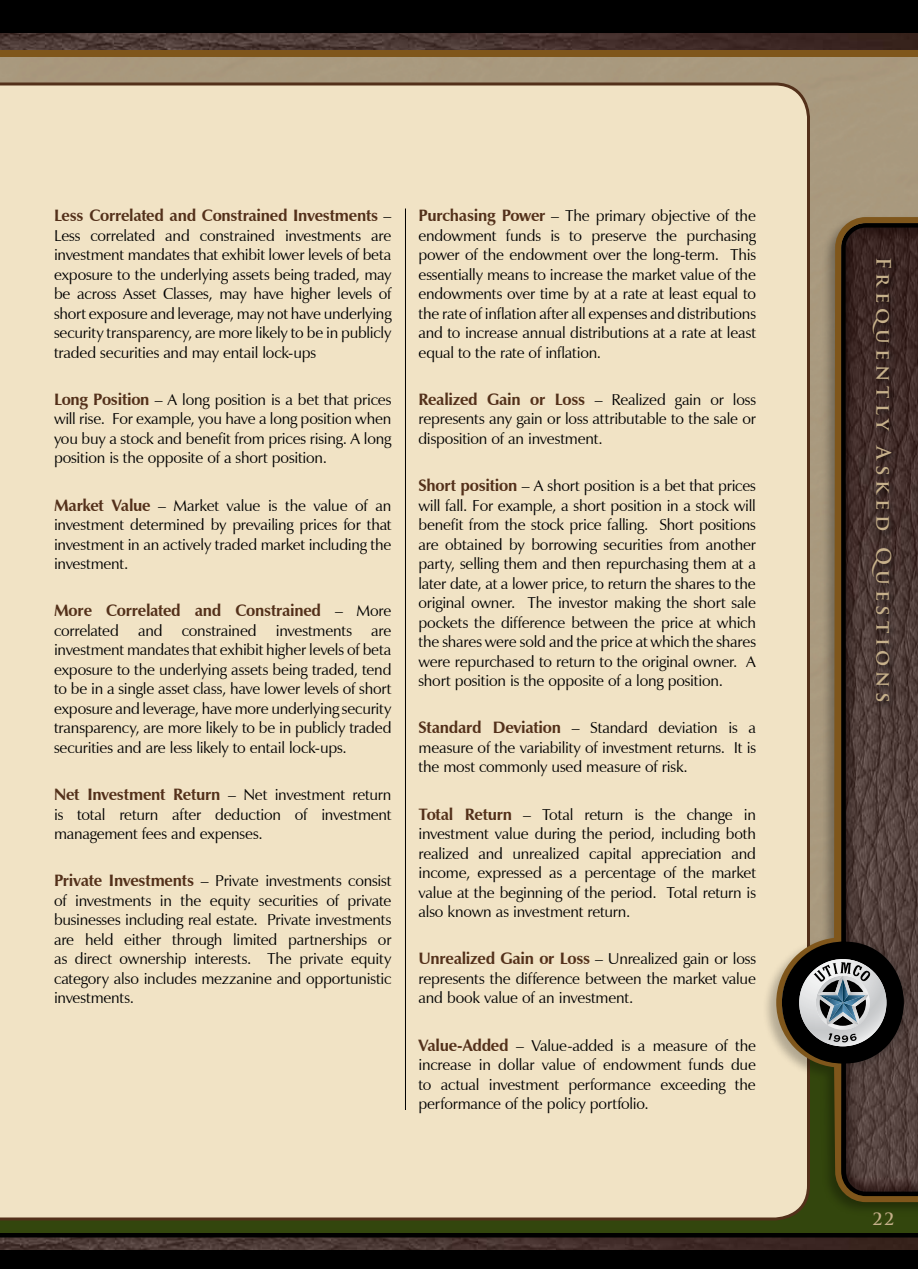
<style>
.page{position:relative;width:918px;height:1269px;background:#fff}
.page>*{position:absolute;margin:0;border:0;box-sizing:border-box;transform-origin:0 0}
.t1{font:700 19.5px "Trajan Pro";letter-spacing:.24em;color:#c7b18b}
.t2{font:700 16.5px "Zapf Humanist 601 BT";letter-spacing:-.015em;color:#53301a}
.t3{font:700 16.5px "Trajan Pro";color:#c7b18b}
.t4{font:15.75px/19.5px "Zapf Humanist 601 BT";letter-spacing:-.015em;color:#000;text-align:justify}
.s1{font-weight:400;font-size:15.75px;color:#000}
.s2{font-weight:700;font-size:16.5px;color:#53301a}
</style>
<div class="page">
<img style="left:0;top:33px;width:918px;height:18px">
<div style="left:0;top:0;width:918px;height:33px;background:#000"></div>
<div style="left:0;top:51px;width:918px;height:6px;background:#7f561b"></div>
<img style="left:0;top:1238px;width:918px;height:12px">
<svg style="left:0;top:1218px;width:918px;height:20px;background:#27330a"></svg>
<div style="left:0;top:1250px;width:918px;height:19px;background:#000"></div>
<div style="left:0;top:82px;width:810px;height:1138px;background:#f1e3c5"></div>
<hr style="left:405px;top:208px;width:1px;height:902px;background:#000">
<div style="left:761px;top:214px;width:157px;height:1004px;background:#000;opacity:.3"></div>
<svg style="left:776px;top:217px;width:142px;height:985px;background:#806f5c"></svg>
<svg style="left:782px;top:942px;width:122px;height:121px;background:#5e5d5a"></svg>
<div style="left:868px;top:256px;width:33px;height:455px;background:#000;opacity:.75"></div>
<p class="t2" style="left:54px;top:205px;width:339px">Less Correlated and Constrained Investments <span class="s1">–</span></p>
<p class="t4" style="left:54px;top:225px;width:339px">Less correlated and constrained investments are investment mandates that exhibit lower levels of beta exposure to the underlying assets being traded, may be across Asset Classes, may have higher levels of short exposure and leverage, may not have underlying security transparency, are more likely to be in publicly traded securities and may entail lock-ups</p>
<p class="t4" style="left:54px;top:390px;width:339px"><span class="s2">Long Position</span> – A long position is a bet that prices will rise. For example, you have a long position when you buy a stock and benefit from prices rising. A long position is the opposite of a short position.</p>
<p class="t4" style="left:54px;top:495px;width:339px"><span class="s2">Market Value</span> – Market value is the value of an investment determined by prevailing prices for that investment in an actively traded market including the investment.</p>
<p class="t2" style="left:54px;top:600px;width:339px">More Correlated and Constrained <span class="s1">– More</span></p>
<p class="t4" style="left:54px;top:621px;width:339px">correlated and constrained investments are investment mandates that exhibit higher levels of beta exposure to the underlying assets being traded, tend to be in a single asset class, have lower levels of short exposure and leverage, have more underlying security transparency, are more likely to be in publicly traded securities and are less likely to entail lock-ups.</p>
<p class="t4" style="left:54px;top:785px;width:339px"><span class="s2">Net Investment Return</span> – Net investment return is total return after deduction of investment management fees and expenses.</p>
<p class="t4" style="left:54px;top:871px;width:339px"><span class="s2">Private Investments</span> – Private investments consist of investments in the equity securities of private businesses including real estate. Private investments are held either through limited partnerships or as direct ownership interests. The private equity category also includes mezzanine and opportunistic investments.</p>
<p class="t4" style="left:418px;top:206px;width:339px"><span class="s2">Purchasing Power</span> – The primary objective of the endowment funds is to preserve the purchasing power of the endowment over the long-term. This essentially means to increase the market value of the endowments over time by at a rate at least equal to the rate of inflation after all expenses and distributions and to increase annual distributions at a rate at least equal to the rate of inflation.</p>
<p class="t4" style="left:418px;top:390px;width:339px"><span class="s2">Realized Gain or Loss</span> – Realized gain or loss represents any gain or loss attributable to the sale or disposition of an investment.</p>
<p class="t4" style="left:418px;top:476px;width:339px"><span class="s2">Short position</span> – A short position is a bet that prices will fall. For example, a short position in a stock will benefit from the stock price falling. Short positions are obtained by borrowing securities from another party, selling them and then repurchasing them at a later date, at a lower price, to return the shares to the original owner. The investor making the short sale pockets the difference between the price at which the shares were sold and the price at which the shares were repurchased to return to the original owner. A short position is the opposite of a long position.</p>
<p class="t4" style="left:418px;top:718px;width:339px"><span class="s2">Standard Deviation</span> – Standard deviation is a measure of the variability of investment returns. It is the most commonly used measure of risk.</p>
<p class="t4" style="left:418px;top:804px;width:339px"><span class="s2">Total Return</span> – Total return is the change in investment value during the period, including both realized and unrealized capital appreciation and income, expressed as a percentage of the market value at the beginning of the period. Total return is also known as investment return.</p>
<p class="t4" style="left:418px;top:949px;width:339px"><span class="s2">Unrealized Gain or Loss</span> – Unrealized gain or loss represents the difference between the market value and book value of an investment.</p>
<p class="t4" style="left:418px;top:1035px;width:339px"><span class="s2">Value-Added</span> – Value-added is a measure of the increase in dollar value of endowment funds due to actual investment performance exceeding the performance of the policy portfolio.</p>
<p class="t1" style="left:896px;top:256px;width:447px;rotate:90deg">Frequently Asked Questions</p>
<p class="t3" style="left:873px;top:1208px;width:23px">22</p>
</div>
